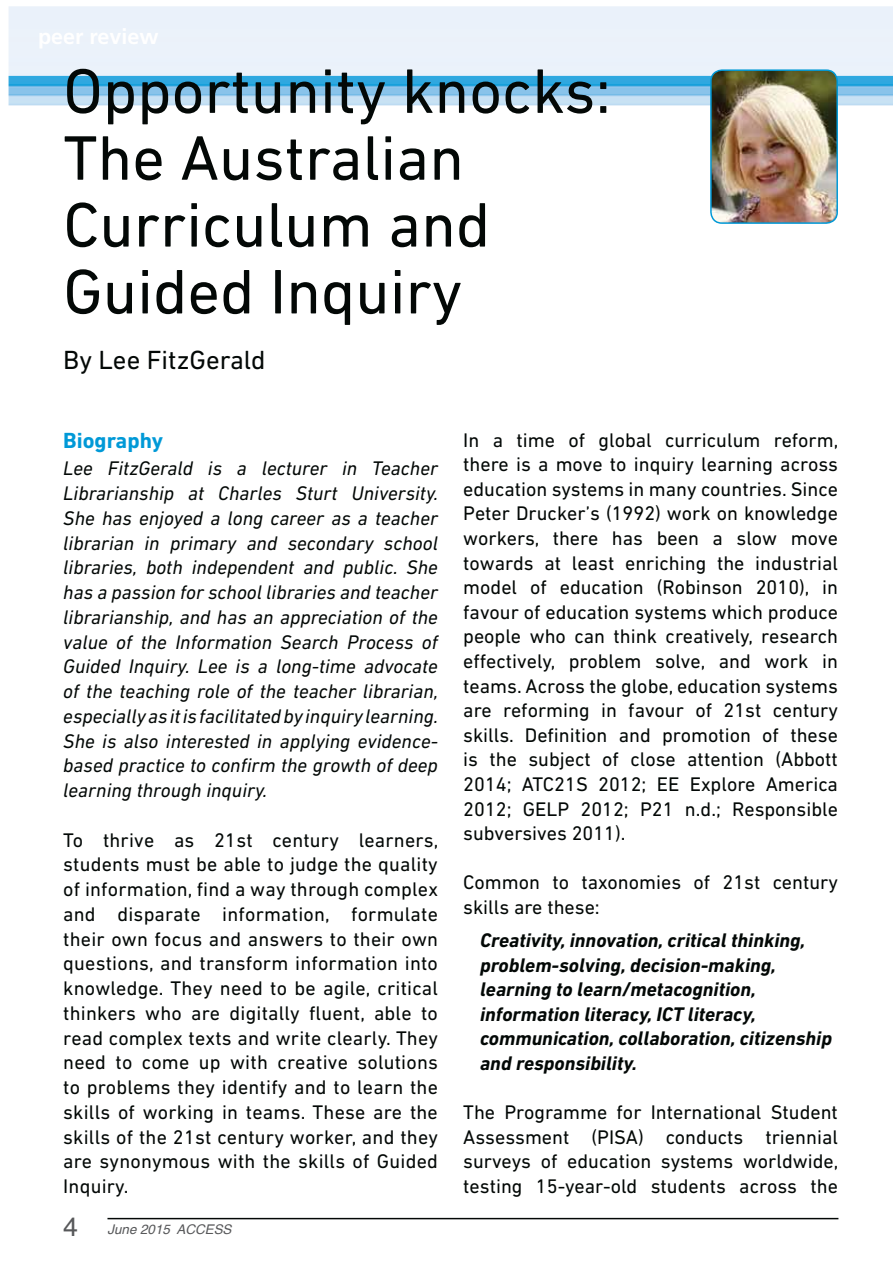
<style>
.page{position:relative;width:893px;height:1263px;background:#fff}
.page>*{position:absolute;margin:0;border:0;box-sizing:border-box;transform-origin:0 0}
.t1{font:63.9px/66.9px "DIN Next LT Pro";color:#030806}
.t2{font:26.7px "DIN Next LT Pro";color:#030806}
.t3{font:700 22.35px "DIN Next LT Pro";color:#0099d7}
.t4{font:20.1px/24.6px "DIN Next LT Pro";color:#030806;text-align:justify}
.t5{font:italic 20.1px/24.8px "DIN Next LT Pro";color:#030806;text-align:justify}
.t6{font:italic 700 20.1px/24.6px "DIN Next LT Pro";color:#030806}
.t7{font:italic 13.35px "Helvetica";color:#57585a}
.s1{font-style:normal;font-size:26.7px}
</style>
<div class="page">
<hr style="left:107px;top:1218px;width:731px;height:1px;background:#030806">
<img style="left:9px;top:6px;width:884px;height:218px">
<img style="left:711px;top:70px;width:126px;height:153px;border-radius:11px">
<div style="left:710px;top:69px;width:128px;height:155px;border:1px solid #0099d7;border-radius:11px"></div>
<h1 class="t1" style="left:63px;top:57px;width:549px">Opportunity knocks:<br>The Australian<br>Curriculum and<br>Guided Inquiry</h1>
<h2 class="t2" style="left:63px;top:345px;width:204px">By Lee FitzGerald</h2>
<p class="t3" style="left:63px;top:428px;width:101px">Biography</p>
<p class="t5" style="left:63px;top:457px;width:377px">Lee FitzGerald is a lecturer in Teacher Librarianship at Charles Sturt University.<br>She has enjoyed a long career as a teacher librarian in primary and secondary school libraries, both independent and public. She has a passion for school libraries and teacher librarianship, and has an appreciation of the value of the Information Search Process of Guided Inquiry. Lee is a long-time advocate of the teaching role of the teacher librarian, especially as it is facilitated by inquiry learning.<br>She is also interested in applying evidence&shy;based practice to confirm the growth of deep learning through inquiry.</p>
<p class="t4" style="left:63px;top:827px;width:377px">To thrive as 21st century learners, students must be able to judge the quality of information, find a way through complex and disparate information, formulate their own focus and answers to their own questions, and transform information into knowledge. They need to be agile, critical thinkers who are digitally fluent, able to read complex texts and write clearly. They need to come up with creative solutions to problems they identify and to learn the skills of working in teams. These are the skills of the 21st century worker, and they are synonymous with the skills of Guided Inquiry.</p>
<p class="t7" style="left:63px;top:1224px;width:170px"><span class="s1">4</span> June 2015 ACCESS</p>
<p class="t4" style="left:463px;top:427px;width:377px">In a time of global curriculum reform, there is a move to inquiry learning across education systems in many countries. Since Peter Drucker’s (1992) work on knowledge workers, there has been a slow move towards at least enriching the industrial model of education (Robinson 2010), in favour of education systems which produce people who can think creatively, research effectively, problem solve, and work in teams. Across the globe, education systems are reforming in favour of 21st century skills. Definition and promotion of these is the subject of close attention (Abbott 2014; ATC21S 2012; EE Explore America 2012; GELP 2012; P21 n.d.; Responsible subversives 2011).</p>
<p class="t4" style="left:463px;top:870px;width:376px">Common to taxonomies of 21st century skills are these:</p>
<p class="t6" style="left:480px;top:929px;width:353px">Creativity, innovation, critical thinking, problem-solving, decision-making, learning to learn/metacognition, information literacy, ICT literacy, communication, collaboration, citizenship and responsibility.</p>
<p class="t4" style="left:463px;top:1100px;width:377px">The Programme for International Student Assessment (PISA) conducts triennial surveys of education systems worldwide, testing 15-year-old students across the</p>
</div>
